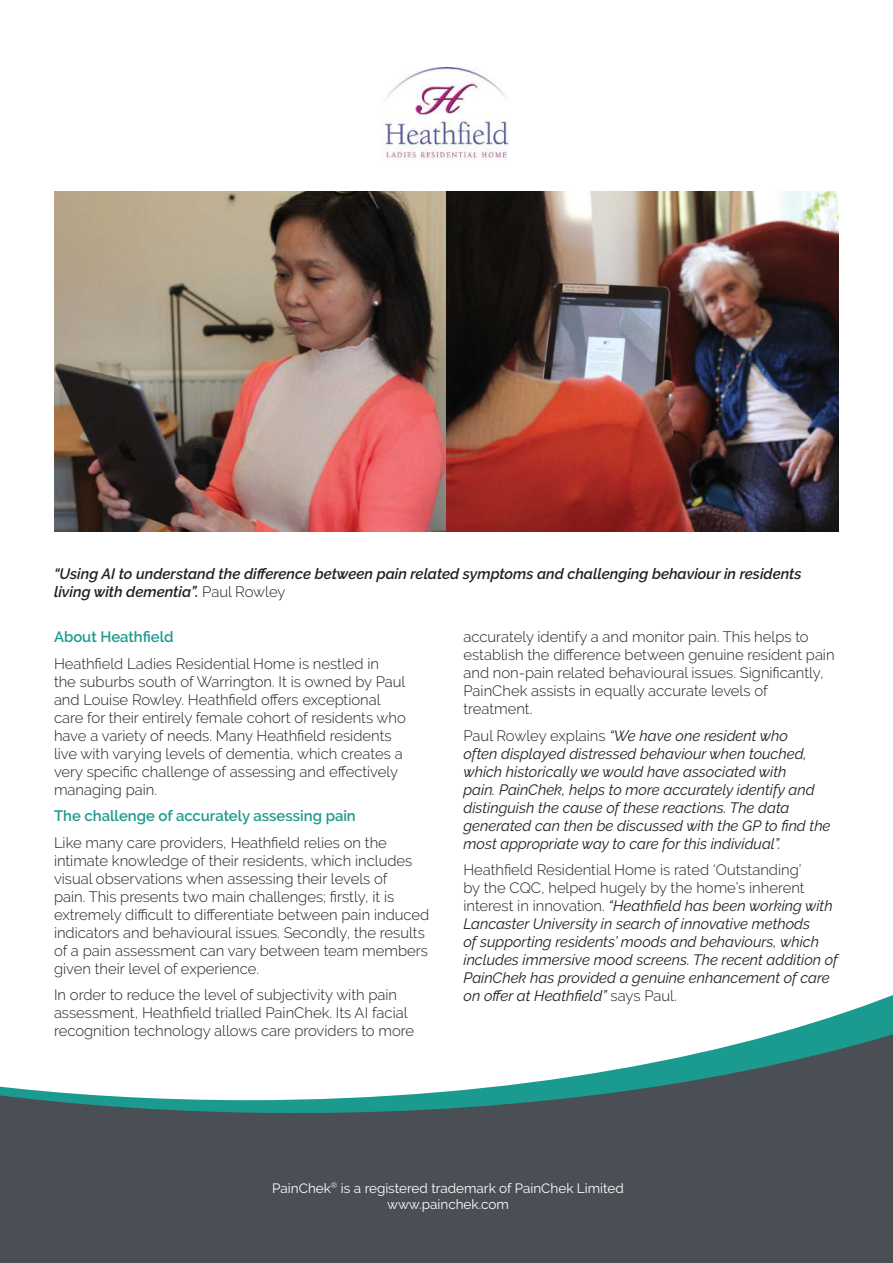
<style>
.page{position:relative;width:893px;height:1263px;background:#fff}
.page>*{position:absolute;margin:0;border:0;box-sizing:border-box;transform-origin:0 0}
.t1{font:300 15px/18px "Raleway";color:#221f1f}
.t2{font:italic 15px/18px "Raleway";color:#221f1f}
.t3{font:italic 600 15px/18px "Raleway";color:#221f1f}
.t4{font:600 15px "Raleway";color:#1b9a8f}
.t5{font:13.5px/16.2px "Raleway";color:#fff;text-align:center}
.s1{font-weight:300;font-style:normal}
</style>
<div class="page">
<div style="left:0;top:1113px;width:893px;height:150px;background:#4a4f55"></div>
<svg style="left:0;top:995px;width:893px;height:118px"></svg>
<img style="left:54px;top:191px;width:392px;height:340px">
<img style="left:446px;top:191px;width:393px;height:340px">
<img style="left:382px;top:67px;width:127px;height:93px">
<p class="t3" style="left:54px;top:565px;width:749px">“Using AI to understand the difference between pain related symptoms and challenging behaviour in residents living with dementia”. <span class="s1">Paul Rowley</span></p>
<p class="t4" style="left:54px;top:628px;width:121px">About Heathfield</p>
<p class="t1" style="left:54px;top:654px;width:353px">Heathfield Ladies Residential Home is nestled in<br>the suburbs south of Warrington. It is owned by Paul and Louise Rowley. Heathfield offers exceptional care for their entirely female cohort of residents who have a variety of needs. Many Heathfield residents live with varying levels of dementia, which creates a very specific challenge of assessing and effectively managing pain.</p>
<p class="t4" style="left:54px;top:807px;width:303px">The challenge of accurately assessing pain</p>
<p class="t1" style="left:54px;top:833px;width:377px">Like many care providers, Heathfield relies on the intimate knowledge of their residents, which includes visual observations when assessing their levels of<br>pain. This presents two main challenges; firstly, it is extremely difficult to differentiate between pain induced indicators and behavioural issues. Secondly, the results of a pain assessment can vary between team members given their level of experience.</p>
<p class="t1" style="left:54px;top:986px;width:362px">In order to reduce the level of subjectivity with pain assessment, Heathfield trialled PainChek. Its AI facial recognition technology allows care providers to more</p>
<p class="t1" style="left:463px;top:628px;width:373px">accurately identify a and monitor pain. This helps to establish the difference between genuine resident pain and non-pain related behavioural issues. Significantly, PainChek assists in equally accurate levels of treatment.</p>
<p class="t2" style="left:463px;top:728px;width:369px"><span class="s1">Paul Rowley explains</span> “We have one resident who<br>often displayed distressed behaviour when touched, which historically we would have associated with<br>pain. PainChek, helps to more accurately identify and distinguish the cause of these reactions. The data generated can then be discussed with the GP to find the most appropriate way to care for this individual”.</p>
<p class="t2" style="left:463px;top:861px;width:376px"><span class="s1">Heathfield Residential Home is rated ‘Outstanding’<br>by the CQC, helped hugely by the home’s inherent interest in innovation.</span> “Heathfield has been working with Lancaster University in search of innovative methods<br>of supporting residents’ moods and behaviours, which includes immersive mood screens. The recent addition of PainChek has provided a genuine enhancement of care on offer at Heathfield” <span class="s1">says Paul.</span></p>
<p class="t5" style="left:272px;top:1181px;width:353px">PainChek<sup>®</sup>฀ is a registered trademark of PainChek Limited www.painchek.com</p>
</div>
